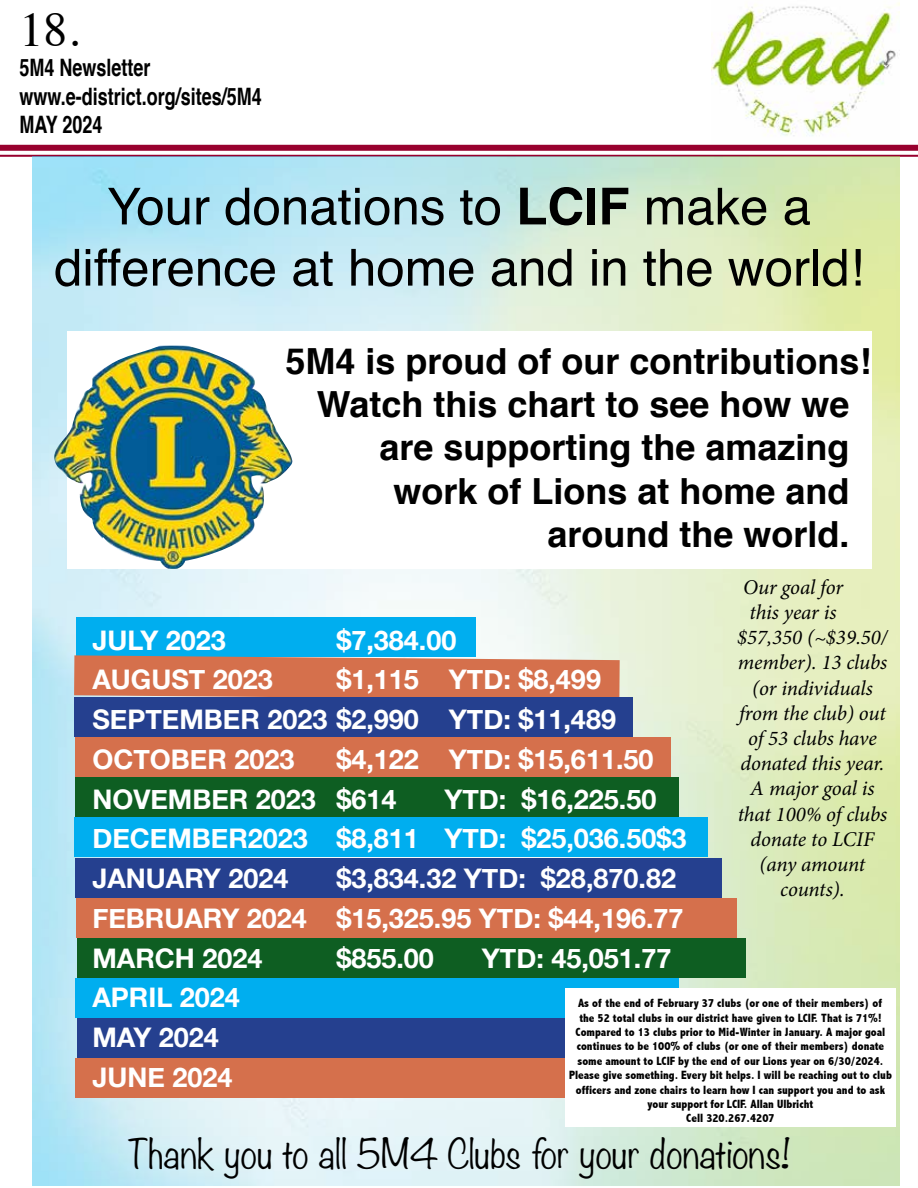
<style>
.page{position:relative;width:918px;height:1188px;background:#fff}
.page>*{position:absolute;margin:0;border:0;box-sizing:border-box;transform-origin:0 0}
.t1{font:51px/61.2px "Helvetica";color:#000;text-align:center}
.t2{font:48px "Times";color:#000}
.t3{font:700 36px "Helvetica";color:#000}
.t4{font:300 36px "Noteworthy";color:#000}
.t5{font:700 27px/39.8px "Helvetica Neue";color:#fff}
.t6{font:700 24px/28.8px "Helvetica";color:#000;scale:.75 1}
.t7{font:italic 21px "Minion Pro";letter-spacing:-.01em;color:#000}
.t8{font:800 condensed 12px/14.4px "Abadi";color:#000;text-align:center}
.s1{font-weight:700}
</style>
<div class="page">
<img style="left:712px;top:2px;width:188px;height:143px">
<div style="left:0;top:145px;width:918px;height:6px;background:#98002e"></div>
<hr style="left:0;top:155px;width:918px;height:2px;background:#98002e">
<img style="left:32px;top:156px;width:868px;height:1030px">
<div style="left:67px;top:331px;width:805px;height:237px;background:#fff"></div>
<div style="left:76px;top:617px;width:400px;height:40px;background:#00aeef"></div>
<svg style="left:74px;top:655px;width:546px;height:42px;background:#d07758"></svg>
<div style="left:74px;top:697px;width:558px;height:40px;background:#25408f"></div>
<div style="left:76px;top:737px;width:595px;height:40px;background:#d5704c"></div>
<div style="left:76px;top:777px;width:603px;height:40px;background:#0e5e22"></div>
<div style="left:74px;top:817px;width:634px;height:40px;background:#00aeef"></div>
<div style="left:76px;top:858px;width:646px;height:40px;background:#25408f"></div>
<div style="left:76px;top:898px;width:661px;height:40px;background:#d5704c"></div>
<div style="left:77px;top:938px;width:669px;height:40px;background:#0e5e22"></div>
<div style="left:76px;top:978px;width:603px;height:40px;background:#00aeef"></div>
<div style="left:77px;top:1018px;width:602px;height:40px;background:#25408f"></div>
<div style="left:76px;top:1058px;width:603px;height:40px;background:#d5704c"></div>
<img style="left:53px;top:345px;width:241px;height:224px">
<div style="left:565px;top:989px;width:331px;height:138px;background:#fff"></div>
<h2 class="t2" style="left:19px;top:-15px;width:61px">18.</h2>
<h3 class="t6" style="left:19px;top:53px;width:325px">5M4 Newsletter www.e-district.org/sites/5M4<br>MAY 2024</h3>
<h1 class="t1" style="left:54px;top:177px;width:811px">Your donations to <span class="s1">LCIF</span> make a difference at home and in the world!</h1>
<h3 class="t3" style="left:286px;top:332px;width:588px">5M4 is proud of our contributions!</h3>
<h3 class="t3" style="left:317px;top:376px;width:534px">Watch this chart to see how we</h3>
<h3 class="t3" style="left:379px;top:419px;width:472px">are supporting the amazing</h3>
<h3 class="t3" style="left:394px;top:462px;width:458px">work of Lions at home and</h3>
<h3 class="t3" style="left:548px;top:505px;width:304px">around the world.</h3>
<h3 class="t7" style="left:743px;top:573px;width:101px">Our goal for</h3>
<h3 class="t7" style="left:750px;top:598px;width:89px">this year is</h3>
<h3 class="t7" style="left:737px;top:623px;width:152px">$57,350 (~$39.50/</h3>
<h3 class="t7" style="left:738px;top:648px;width:151px">member). 13 clubs</h3>
<h3 class="t7" style="left:752px;top:674px;width:122px">(or individuals</h3>
<h3 class="t7" style="left:739px;top:699px;width:148px">from the club) out</h3>
<h3 class="t7" style="left:748px;top:724px;width:130px">of 53 clubs have</h3>
<h3 class="t7" style="left:740px;top:749px;width:145px">donated this year.</h3>
<h3 class="t7" style="left:750px;top:774px;width:126px">A major goal is</h3>
<h3 class="t7" style="left:738px;top:800px;width:151px">that 100% of clubs</h3>
<h3 class="t7" style="left:751px;top:825px;width:125px">donate to LCIF</h3>
<h3 class="t7" style="left:760px;top:850px;width:107px">(any amount</h3>
<h3 class="t7" style="left:780px;top:875px;width:66px">counts).</h3>
<h3 class="t5" style="left:336px;top:621px;width:266px">$7,384.00<br>$1,115 YTD: $8,499</h3>
<h3 class="t5" style="left:92px;top:621px;width:525px">JULY 2023<br>AUGUST 2023<br>SEPTEMBER 2023 $2,990 YTD: $11,489<br>OCTOBER 2023<br>NOVEMBER 2023<br>DECEMBER2023<br>JANUARY 2024<br>FEBRUARY 2024<br>MARCH 2024<br>APRIL 2024<br>MAY 2024<br>JUNE 2024</h3>
<h3 class="t5" style="left:336px;top:740px;width:319px">$4,122 YTD: $15,611.50 $614</h3>
<h3 class="t5" style="left:336px;top:780px;width:352px;text-indent:108px">YTD: $16,225.50 $8,811 YTD: $25,036.50$3 $3,834.32 YTD: $28,870.82 $15,325.95 YTD: $44,196.77 $855.00</h3>
<h3 class="t5" style="left:482px;top:939px;width:191px">YTD: 45,051.77</h3>
<p class="t8" style="left:569px;top:996px;width:324px">As of the end of February 37 clubs (or one of their members) of<br>the 52 total clubs in our district have given to LCIF. That is 71%!<br>Compared to 13 clubs prior to Mid-Winter in January. A major goal continues to be 100% of clubs (or one of their members) donate some amount to LCIF by the end of our Lions year on 6/30/2024.<br>Please give something. Every bit helps. I will be reaching out to club officers and zone chairs to learn how I can support you and to ask your support for LCIF. Allan Ulbricht<br>Cell 320.267.4207</p>
<h3 class="t4" style="left:127px;top:1123px;width:665px">Thank you to all 5M4 Clubs for your donations!</h3>
</div>
